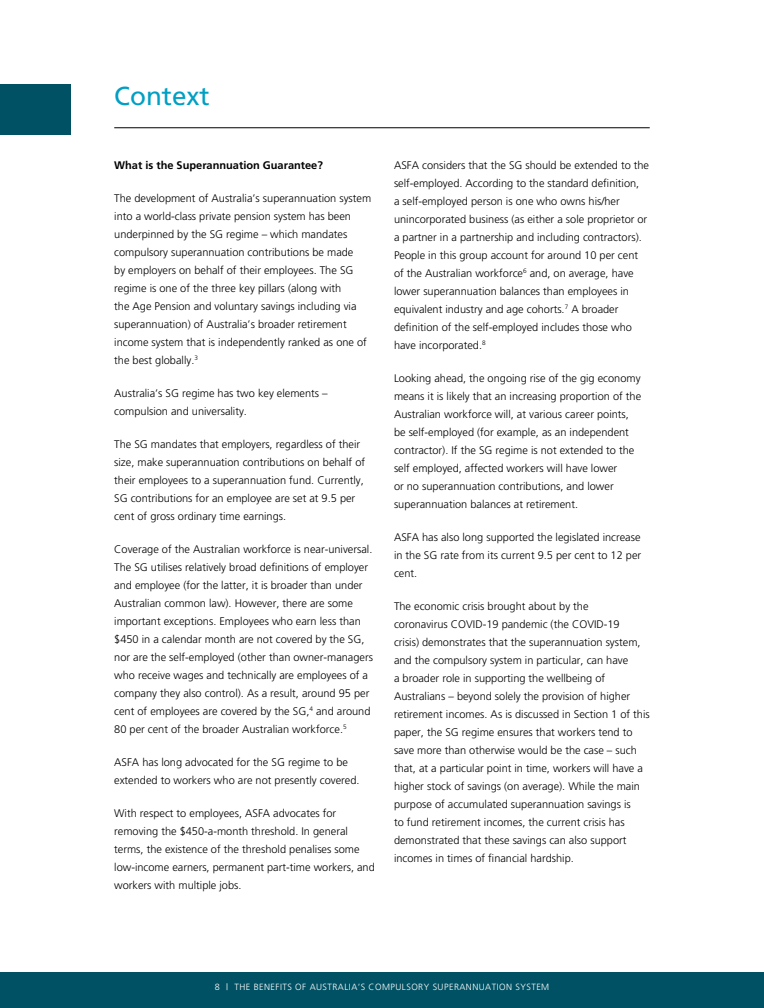
<style>
.page{position:relative;width:764px;height:1008px;background:#fff}
.page>*{position:absolute;margin:0;border:0;box-sizing:border-box;transform-origin:0 0}
.Headline{font:26px "Frutiger";color:#009fc3}
.Body_Text{font:300 11px/18px "Frutiger";color:#000}
.Body_Text-2{font:700 11px "Frutiger";color:#000}
.t1{font:300 9px "Frutiger";letter-spacing:.05em;color:#fff}
</style>
<div class="page">
<div style="left:0;top:972px;width:763px;height:36px;background:#005164"></div>
<hr style="left:114px;top:128px;width:535px;height:1px;background:#000">
<div style="left:0;top:84px;width:70px;height:51px;background:#005164"></div>
<p class="Headline" style="left:114px;top:80px;width:97px">Context</p>
<p class="Body_Text-2" style="left:114px;top:159px;width:210px">What is the Superannuation Guarantee?</p>
<p class="Body_Text" style="left:114px;top:189px;width:258px">The development of Australia’s superannuation system into a world-class private pension system has been underpinned by the SG regime – which mandates compulsory superannuation contributions be made<br>by employers on behalf of their employees. The SG regime is one of the three key pillars (along with<br>the Age Pension and voluntary savings including via superannuation) of Australia’s broader retirement income system that is independently ranked as one of the best globally.<sup>3</sup></p>
<p class="Body_Text" style="left:114px;top:384px;width:215px">Australia’s SG regime has two key elements – compulsion and universality.</p>
<p class="Body_Text" style="left:114px;top:435px;width:252px">The SG mandates that employers, regardless of their size, make superannuation contributions on behalf of their employees to a superannuation fund. Currently, SG contributions for an employee are set at 9.5 per cent of gross ordinary time earnings.</p>
<p class="Body_Text" style="left:114px;top:540px;width:260px">Coverage of the Australian workforce is near-universal.<br>The SG utilises relatively broad definitions of employer and employee (for the latter, it is broader than under Australian common law). However, there are some important exceptions. Employees who earn less than $450 in a calendar month are not covered by the SG, nor are the self-employed (other than owner-managers who receive wages and technically are employees of a company they also control). As a result, around 95 per cent of employees are covered by the SG,<sup>4</sup> and around 80 per cent of the broader Australian workforce.<sup>5</sup></p>
<p class="Body_Text" style="left:114px;top:753px;width:247px">ASFA has long advocated for the SG regime to be extended to workers who are not presently covered.</p>
<p class="Body_Text" style="left:114px;top:804px;width:262px">With respect to employees, ASFA advocates for removing the $450-a-month threshold. In general terms, the existence of the threshold penalises some low-income earners, permanent part-time workers, and workers with multiple jobs.</p>
<p class="Body_Text" style="left:394px;top:156px;width:256px">ASFA considers that the SG should be extended to the self-employed. According to the standard definition,<br>a self-employed person is one who owns his/her unincorporated business (as either a sole proprietor or a partner in a partnership and including contractors).<br>People in this group account for around 10 per cent of the Australian workforce<sup>6</sup> and, on average, have lower superannuation balances than employees in equivalent industry and age cohorts.<sup>7</sup> A broader definition of the self-employed includes those who have incorporated.<sup>8</sup></p>
<p class="Body_Text" style="left:394px;top:369px;width:248px">Looking ahead, the ongoing rise of the gig economy means it is likely that an increasing proportion of the Australian workforce will, at various career points, be self-employed (for example, as an independent contractor). If the SG regime is not extended to the self employed, affected workers will have lower<br>or no superannuation contributions, and lower superannuation balances at retirement.</p>
<p class="Body_Text" style="left:394px;top:528px;width:248px;text-align:justify">ASFA has also long supported the legislated increase in the SG rate from its current 9.5 per cent to 12 per cent.</p>
<p class="Body_Text" style="left:394px;top:597px;width:257px">The economic crisis brought about by the<br>coronavirus COVID-19 pandemic (the COVID-19<br>crisis) demonstrates that the superannuation system, and the compulsory system in particular, can have<br>a broader role in supporting the wellbeing of Australians – beyond solely the provision of higher retirement incomes. As is discussed in Section 1 of this paper, the SG regime ensures that workers tend to save more than otherwise would be the case – such that, at a particular point in time, workers will have a higher stock of savings (on average). While the main purpose of accumulated superannuation savings is<br>to fund retirement incomes, the current crisis has demonstrated that these savings can also support incomes in times of financial hardship.</p>
<p class="t1" style="left:214px;top:982px;width:336px">8 | THE BENEFITS OF AUSTRALIA’S COMPULSORY SUPERANNUATION SYSTEM</p>
</div>
